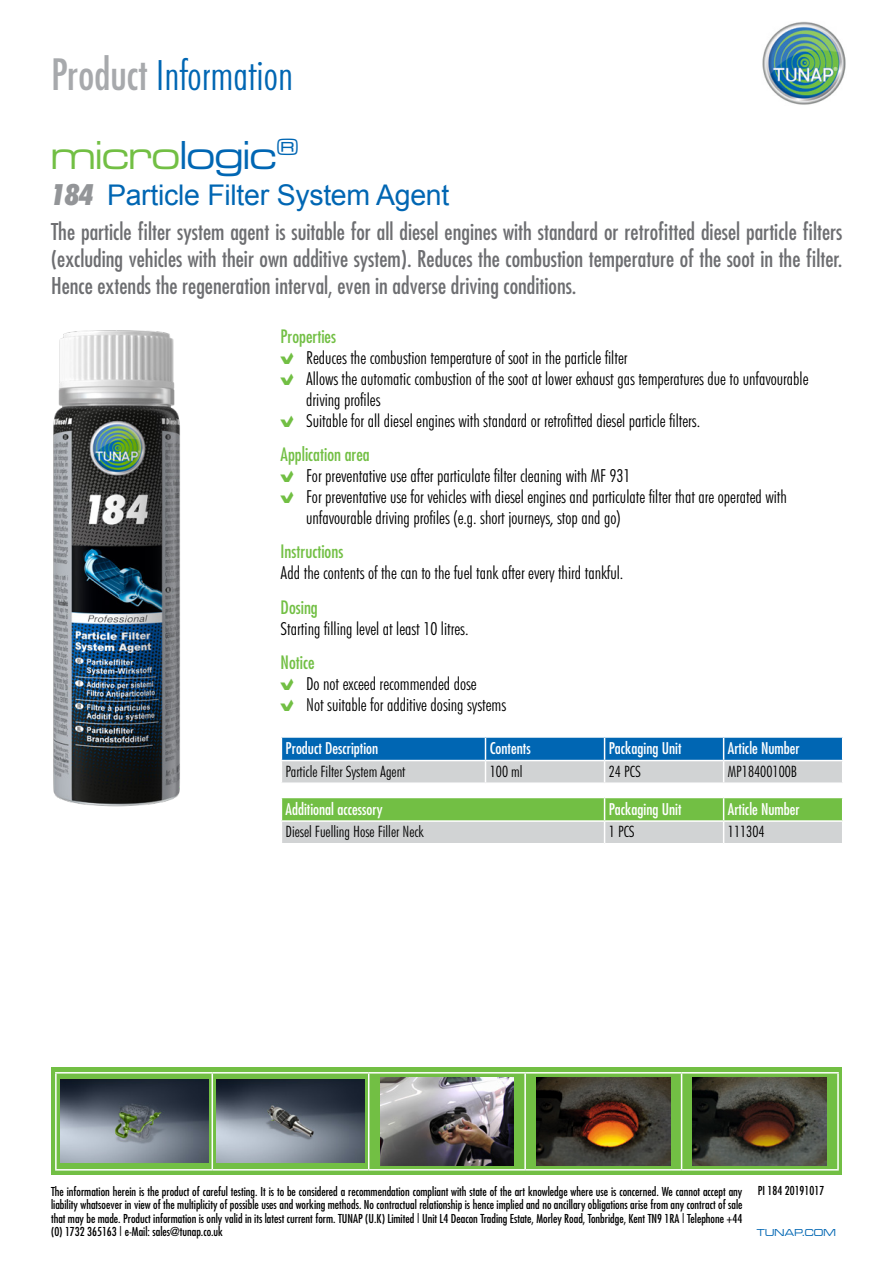
<style>
.page{position:relative;width:893px;height:1263px;background:#fff}
.page>*{position:absolute;margin:0;border:0;box-sizing:border-box;transform-origin:0 0}
.t1{font:300 condensed 42px "Futura BT";color:#0066b3}
.t2{font:42px "Microgramma D Medi Exte";color:#72bf44}
.t3{font:28.5px "Arial";letter-spacing:-.01em;color:#0066b3}
.t4{font:condensed 22.5px/27px "Futura";color:#6d6e71;text-align:justify}
.t5{font:300 condensed 18px/21px "Futura BT";color:#000}
.t6{font:condensed 18px "Futura";color:#72bf44}
.t7{font:condensed 15.75px "Futura";color:#fff}
.t8{font:300 condensed 15.75px "Futura BT";color:#000}
.t9{font:condensed 12px/13.5px "Futura";color:#000;text-align:justify}
.t10{font:10.5px "Microgramma D Medi Exte";letter-spacing:.03em;color:#0066b3}
.s1{font-family:"Futura";font-weight:400;color:#a7a9ac}
.s2{color:#0066b3}
.s3{font-family:"Futura BT";font-weight:900;font-style:italic;font-stretch:condensed;font-size:29.25px;color:#939598}
.s4{font-family:"Wuerth Num";font-weight:400;font-stretch:normal;color:#72bf44}
</style>
<div class="page">
<img style="left:762px;top:21px;width:84px;height:84px">
<svg style="left:51px;top:1068px;width:790px;height:107px;background:#75ba4c"></svg>
<hr style="left:55px;top:1072px;width:157px;height:1px;background:#fff">
<hr style="left:55px;top:1073px;width:2px;height:96px;background:#fff">
<hr style="left:55px;top:1169px;width:157px;height:1px;background:#fff">
<hr style="left:212px;top:1072px;width:157px;height:1px;background:#fff">
<hr style="left:212px;top:1073px;width:1px;height:96px;background:#fff">
<hr style="left:212px;top:1169px;width:157px;height:1px;background:#fff">
<hr style="left:369px;top:1072px;width:156px;height:1px;background:#fff">
<hr style="left:368px;top:1073px;width:1px;height:96px;background:#fff">
<hr style="left:369px;top:1169px;width:156px;height:1px;background:#fff">
<hr style="left:525px;top:1072px;width:157px;height:1px;background:#fff">
<hr style="left:524px;top:1073px;width:2px;height:96px;background:#fff">
<hr style="left:525px;top:1169px;width:157px;height:1px;background:#fff">
<hr style="left:682px;top:1072px;width:157px;height:1px;background:#fff">
<hr style="left:681px;top:1073px;width:1px;height:96px;background:#fff">
<hr style="left:837px;top:1073px;width:2px;height:96px;background:#fff">
<hr style="left:682px;top:1169px;width:157px;height:1px;background:#fff">
<img style="left:60px;top:1080px;width:148px;height:83px">
<img style="left:217px;top:1080px;width:147px;height:83px">
<img style="left:381px;top:1077px;width:132px;height:88px">
<img style="left:536px;top:1077px;width:134px;height:88px">
<img style="left:693px;top:1077px;width:134px;height:88px">
<img style="left:53px;top:330px;width:127px;height:477px">
<svg style="left:281px;top:737px;width:562px;height:46px;background:#70a2c7"></svg>
<hr style="left:724px;top:782px;width:119px;height:2px;background:#fff">
<svg style="left:281px;top:797px;width:562px;height:46px;background:#a6cc92"></svg>
<h1 class="t1" style="left:51px;top:49px;width:244px"><span class="s1">Product</span> Information</h1>
<h1 class="t2" style="left:51px;top:129px;width:249px">micro<span class="s2">logic</span><sup>®</sup></h1>
<h2 class="t3" style="left:51px;top:175px;width:400px"><span class="s3">184</span> Particle Filter System Agent</h2>
<p class="t4" style="left:51px;top:218px;width:793px">The particle filter system agent is suitable for all diesel engines with standard or retrofitted diesel particle filters (excluding vehicles with their own additive system). Reduces the combustion temperature of the soot in the filter.<br>Hence extends the regeneration interval, even in adverse driving conditions.</p>
<p class="t6" style="left:281px;top:325px;width:57px">Properties</p>
<p class="t5" style="left:281px;top:347px;width:348px"><span class="s4">B</span> Reduces the combustion temperature of soot in the particle filter</p>
<p class="t5" style="left:281px;top:368px;width:529px"><span class="s4">B</span> Allows the automatic combustion of the soot at lower exhaust gas temperatures due to unfavourable</p>
<p class="t5" style="left:306px;top:389px;width:76px">driving profiles</p>
<p class="t5" style="left:281px;top:410px;width:421px"><span class="s4">B</span> Suitable for all diesel engines with standard or retrofitted diesel particle filters.</p>
<p class="t6" style="left:281px;top:443px;width:91px">Application area</p>
<p class="t5" style="left:281px;top:465px;width:351px"><span class="s4">B</span> For preventative use after particulate filter cleaning with MF 931</p>
<p class="t5" style="left:281px;top:486px;width:508px"><span class="s4">B</span> For preventative use for vehicles with diesel engines and particulate filter that are operated with</p>
<p class="t5" style="left:306px;top:507px;width:316px">unfavourable driving profiles (e.g. short journeys, stop and go)</p>
<p class="t6" style="left:281px;top:540px;width:64px">Instructions</p>
<p class="t5" style="left:281px;top:562px;width:344px">Add the contents of the can to the fuel tank after every third tankful.</p>
<p class="t6" style="left:281px;top:595px;width:39px">Dosing</p>
<p class="t5" style="left:281px;top:617px;width:189px">Starting filling level at least 10 litres.</p>
<p class="t6" style="left:281px;top:651px;width:35px">Notice</p>
<p class="t5" style="left:281px;top:673px;width:227px"><span class="s4">B</span> Do not exceed recommended dose<br><span class="s4">B</span> Not suitable for additive dosing systems</p>
<p class="t7" style="left:286px;top:738px;width:94px">Product Description</p>
<p class="t7" style="left:490px;top:738px;width:42px">Contents</p>
<p class="t7" style="left:609px;top:738px;width:74px">Packaging Unit</p>
<p class="t7" style="left:728px;top:738px;width:73px">Article Number</p>
<p class="t8" style="left:286px;top:762px;width:121px">Particle Filter System Agent</p>
<p class="t8" style="left:490px;top:762px;width:34px">100 ml</p>
<p class="t8" style="left:609px;top:762px;width:33px">24 PCS</p>
<p class="t8" style="left:728px;top:762px;width:71px">MP18400100B</p>
<p class="t7" style="left:286px;top:799px;width:99px">Additional accessory</p>
<p class="t7" style="left:609px;top:799px;width:74px">Packaging Unit</p>
<p class="t7" style="left:728px;top:799px;width:73px">Article Number</p>
<p class="t8" style="left:286px;top:822px;width:140px">Diesel Fuelling Hose Filler Neck</p>
<p class="t8" style="left:609px;top:822px;width:27px">1 PCS</p>
<p class="t8" style="left:728px;top:822px;width:38px">111304</p>
<p class="t9" style="left:51px;top:1184px;width:693px">The information herein is the product of careful testing. It is to be considered a recommendation compliant with state of the art knowledge where use is concerned. We cannot accept any liability whatsoever in view of the multiplicity of possible uses and working methods. No contractual relationship is hence implied and no ancillary obligations arise from any contract of sale that may be made. Product information is only valid in its latest current form. TUNAP (U.K) Limited | Unit L4 Deacon Trading Estate, Morley Road, Tonbridge, Kent TN9 1RA | Telephone +44 (0) 1732 365163 | e-Mail: sales@tunap.co.uk</p>
<p class="t9" style="left:758px;top:1183px;width:68px">PI 184 20191017</p>
<p class="t10" style="left:757px;top:1226px;width:81px">TUNAP.COM</p>
</div>
